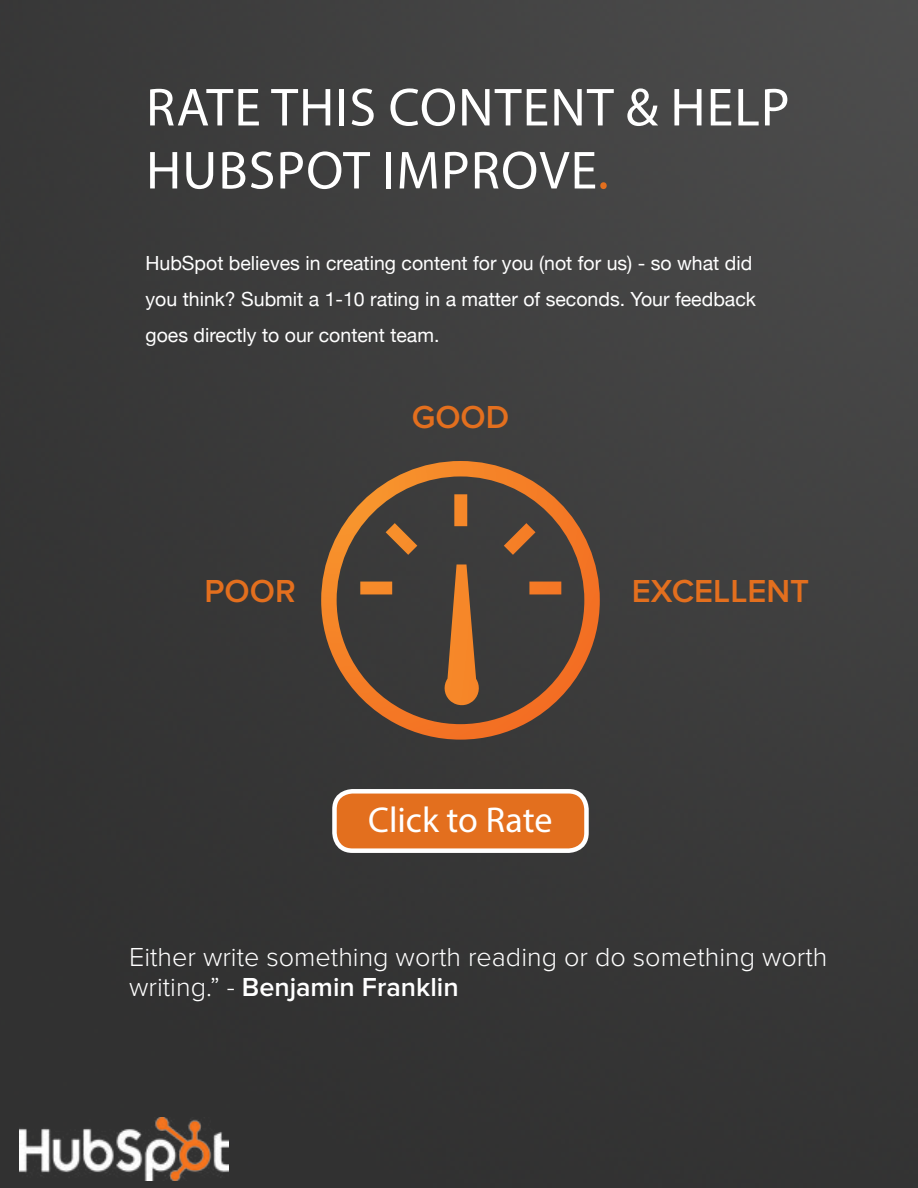
<style>
.page{position:relative;width:918px;height:1188px;background:#fff}
.page>*{position:absolute;margin:0;border:0;box-sizing:border-box;transform-origin:0 0}
.t1{font:54px/63px "Myriad Pro";letter-spacing:.02em;color:#fff}
.t2{font:36px "Myriad Pro";color:#fff}
.t3{font:600 33px "Proxima Nova";color:#e36f1e}
.t4{font:300 27px/30px "Proxima Nova";color:#fff}
.t5{font:19.5px/36px "Helvetica Neue";color:#fff}
.s1{color:#e36f1e}
.s2{font-weight:600}
</style>
<div class="page">
<img style="left:1px;top:12px;width:917px;height:1176px">
<img style="left:19px;top:1118px;width:209px;height:63px">
<svg style="left:321px;top:461px;width:279px;height:279px;background:#654a36"></svg>
<div style="left:334px;top:791px;width:252px;height:60px;background:#e36f1e;border-radius:18px"></div>
<div style="left:332px;top:789px;width:257px;height:64px;border:4px solid #fff;border-radius:18px"></div>
<h1 class="t1" style="left:146px;top:75px;width:645px">RATE THIS CONTENT &amp; HELP<br>HUBSPOT IMPROVE<span class="s1">.</span></h1>
<p class="t5" style="left:145px;top:246px;width:612px">HubSpot believes in creating content for you (not for us) - so what did you think? Submit a 1-10 rating in a matter of seconds. Your feedback goes directly to our content team.</p>
<h3 class="t3" style="left:205px;top:572px;width:93px">POOR</h3>
<h3 class="t3" style="left:412px;top:398px;width:99px">GOOD</h3>
<h2 class="t2" style="left:368px;top:797px;width:186px">Click to Rate</h2>
<h3 class="t3" style="left:632px;top:572px;width:179px">EXCELLENT</h3>
<h3 class="t4" style="left:129px;top:943px;width:700px">Either write something worth reading or do something worth writing.” - <span class="s2">Benjamin Franklin</span></h3>
</div>
